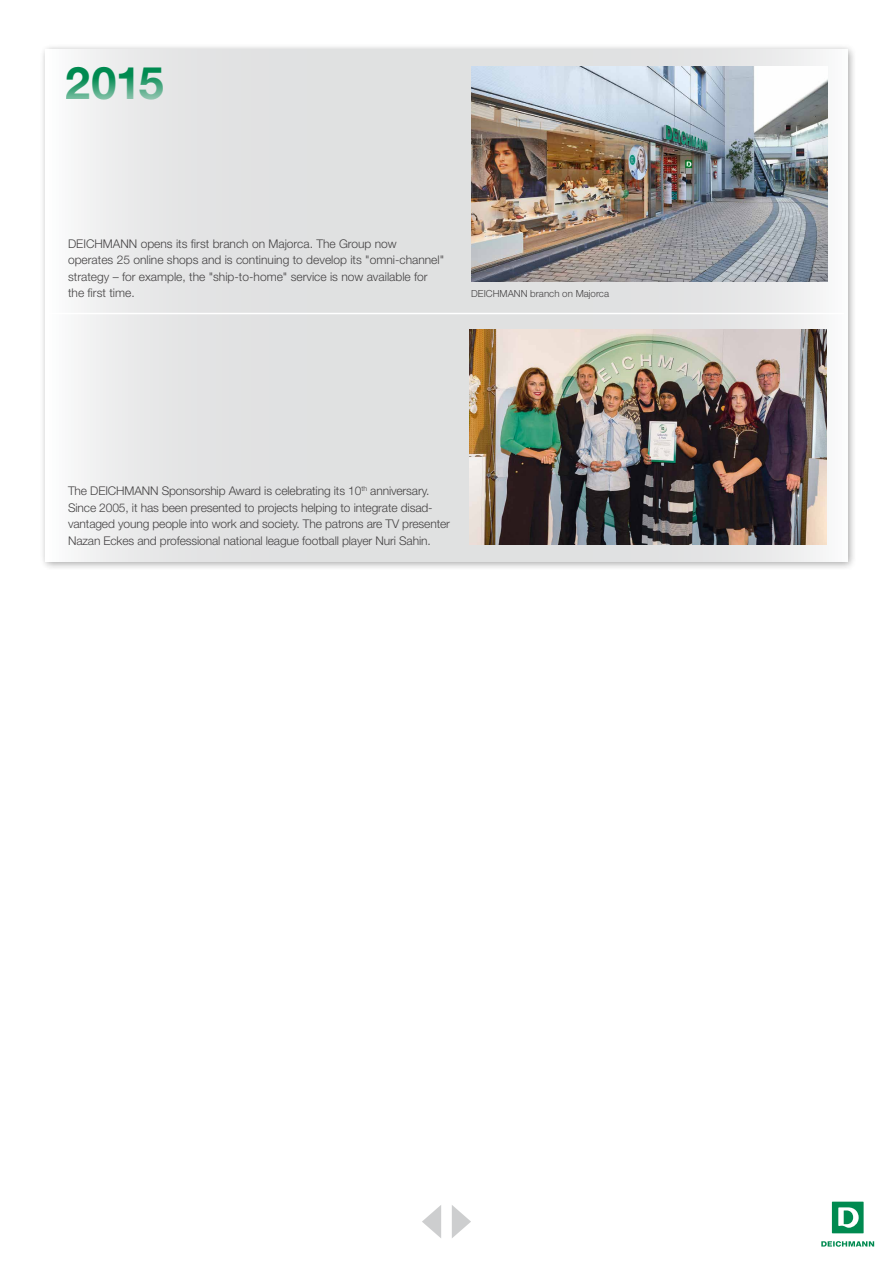
<style>
.page{position:relative;width:893px;height:1263px;background:#fff}
.page>*{position:absolute;margin:0;border:0;box-sizing:border-box;transform-origin:0 0}
.t1{font:700 45px "Helvetica Neue LT Std";color:#008a50}
.t2{font:300 12px/16.5px "Helvetica Neue LT Std";letter-spacing:-.01em;color:#454344}
.t3{font:300 9.75px "Helvetica Neue LT Std";color:#454344}
</style>
<div class="page">
<svg style="left:821px;top:1241px;width:53px;height:6px"></svg>
<div style="left:832px;top:1202px;width:32px;height:31px;background:#008a50"></div>
<svg style="left:838px;top:1207px;width:21px;height:21px"></svg>
<div style="left:40px;top:43px;width:818px;height:528px;background:#000;opacity:.75"></div>
<svg style="left:46px;top:50px;width:801px;height:511px"></svg>
<hr style="left:46px;top:313px;width:798px;height:1px;background:#fff">
<img style="left:469px;top:329px;width:357px;height:215px">
<img style="left:471px;top:66px;width:357px;height:216px">
<svg style="left:452px;top:1205px;width:19px;height:33px"></svg>
<svg style="left:422px;top:1205px;width:19px;height:33px"></svg>
<h1 class="t1" style="left:66px;top:55px;width:99px">2015</h1>
<p class="t2" style="left:68px;top:235px;width:378px">DEICHMANN opens its first branch on Majorca. The Group now operates 25 online shops and is continuing to develop its "omni-channel" strategy – for example, the "ship-to-home" service is now available for the first time.</p>
<p class="t3" style="left:471px;top:288px;width:139px">DEICHMANN branch on Majorca</p>
<p class="t2" style="left:68px;top:482px;width:383px">The DEICHMANN Sponsorship Award is celebrating its 10<sup>th</sup> anniversary.<br>Since 2005, it has been presented to projects helping to integrate disad&shy;vantaged young people into work and society. The patrons are TV presenter Nazan Eckes and professional national league football player Nuri Sahin.</p>
</div>
